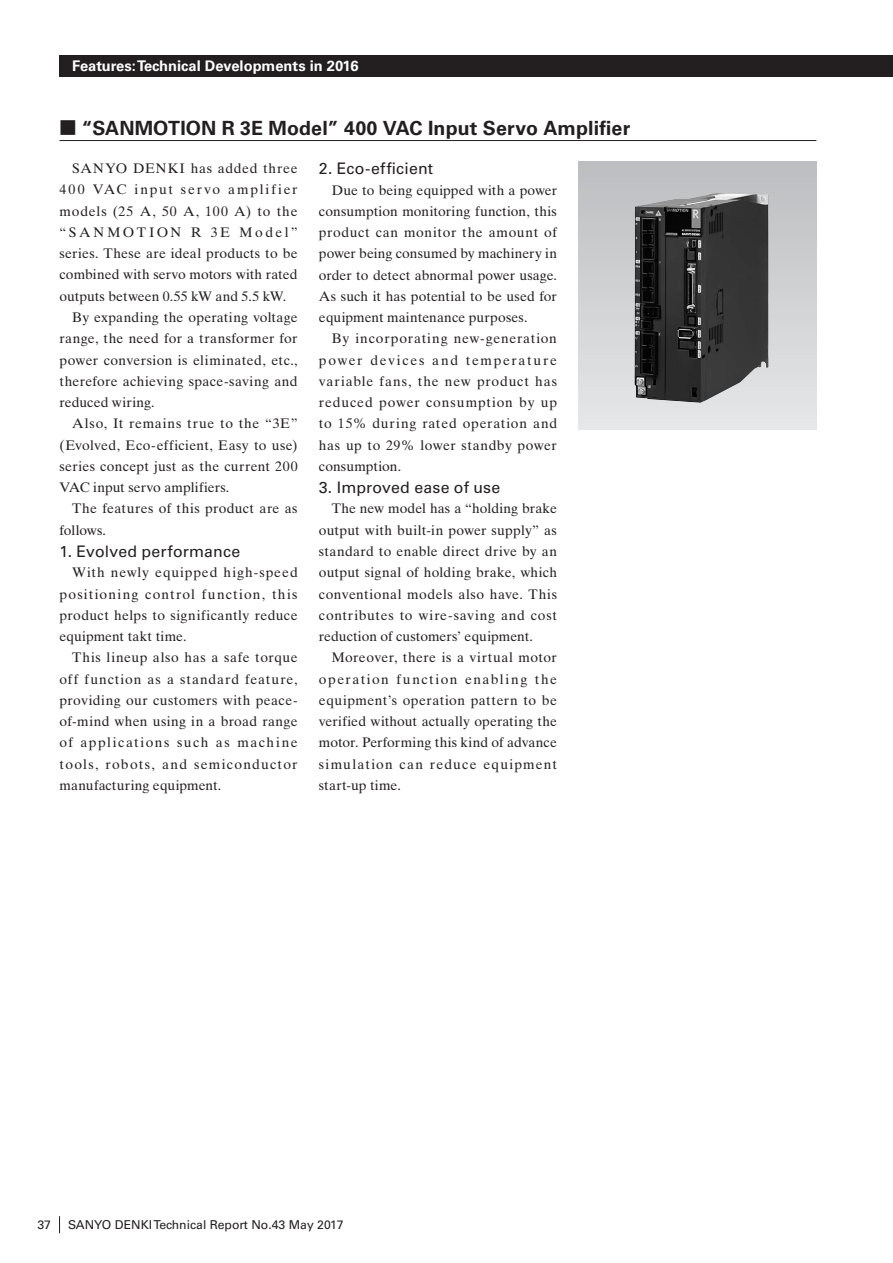
<style>
.page{position:relative;width:893px;height:1263px;background:#fff}
.page>*{position:absolute;margin:0;border:0;box-sizing:border-box;transform-origin:0 0}
.t1{font:700 19.5px "Univers";letter-spacing:.005em;color:#231f20}
.t2{font:15.9px "Univers";letter-spacing:.015em;color:#231f20}
.t3{font:700 14.7px "Univers";color:#fff}
.t4{font:13.8px/21.3px "Times Ten";letter-spacing:.025em;color:#231f20;text-align:justify}
.t5{font:13.8px "Times Ten";letter-spacing:.055em;color:#231f20}
.t6{font:13.8px "Times Ten";letter-spacing:-.005em;color:#231f20}
.t7{font:13.8px "Times Ten";letter-spacing:.005em;color:#231f20}
.t8{font:13.8px "Times Ten";letter-spacing:.12em;color:#231f20}
.t9{font:13.8px "Times Ten";letter-spacing:.065em;color:#231f20}
.t10{font:13.8px "Times Ten";color:#231f20}
.t11{font:13.8px "Times Ten";letter-spacing:.175em;color:#231f20}
.t12{font:12.15px "Univers";color:#231f20}
.s1{font-family:"Shin Go Pro";font-size:16.95px}
</style>
<div class="page">
<svg style="left:59px;top:1216px;width:1px;height:17px"></svg>
<div style="left:578px;top:162px;width:238px;height:267px;background:linear-gradient(to bottom,#bdbec0,#e6e7e9)"></div>
<img style="left:634px;top:193px;width:135px;height:210px">
<div style="left:60px;top:55px;width:833px;height:22px;background:#231f20"></div>
<hr style="left:60px;top:140px;width:756px;height:1px;background:#231f20">
<p class="t3" style="left:72px;top:58px;width:288px">Features:Technical Developments in 2016</p>
<h1 class="t1" style="left:60px;top:117px;width:572px"><span class="s1">■</span> “SANMOTION R 3E Model” 400 VAC Input Servo Amplifier</h1>
<p class="t5" style="left:72px;top:160px;width:227px">SANYO DENKI has added three</p>
<p class="t8" style="left:60px;top:182px;width:240px">400 VAC input servo amplifier</p>
<p class="t9" style="left:60px;top:203px;width:240px">models (25 A, 50 A, 100 A) to the</p>
<p class="t11" style="left:60px;top:224px;width:240px">“SANMOTION R 3E Model”</p>
<p class="t4" style="left:60px;top:243px;width:240px">series. These are ideal products to be</p>
<p class="t7" style="left:60px;top:267px;width:240px">combined with servo motors with rated</p>
<p class="t6" style="left:60px;top:288px;width:228px">outputs between 0.55 kW and 5.5 kW.</p>
<p class="t4" style="left:72px;top:307px;width:227px">By expanding the operating voltage</p>
<p class="t4" style="left:60px;top:328px;width:240px">range, the need for a transformer for</p>
<p class="t4" style="left:60px;top:349px;width:240px">power conversion is eliminated, etc.,</p>
<p class="t4" style="left:60px;top:370px;width:240px">therefore achieving space-saving and</p>
<p class="t4" style="left:60px;top:392px;width:97px">reduced wiring.</p>
<p class="t5" style="left:72px;top:415px;width:227px">Also, It remains true to the “3E”</p>
<p class="t4" style="left:60px;top:434px;width:240px">(Evolved, Eco-efficient, Easy to use)</p>
<p class="t4" style="left:60px;top:455px;width:240px">series concept just as the current 200</p>
<p class="t10" style="left:60px;top:479px;width:171px">VAC input servo amplifiers.</p>
<p class="t4" style="left:72px;top:498px;width:227px">The features of this product are as</p>
<p class="t6" style="left:60px;top:522px;width:48px">follows.</p>
<p class="t2" style="left:60px;top:542px;width:182px">1. Evolved performance</p>
<p class="t4" style="left:60px;top:562px;width:240px;text-indent:13px">With newly equipped high-speed positioning control function, this product helps to significantly reduce equipment takt time.</p>
<p class="t4" style="left:60px;top:647px;width:240px;text-indent:13px">This lineup also has a safe torque off function as a standard feature, providing our customers with peace&shy;of-mind when using in a broad range of applications such as machine tools, robots, and semiconductor manufacturing equipment.</p>
<p class="t2" style="left:319px;top:159px;width:116px">2. Eco-efficient</p>
<p class="t4" style="left:319px;top:179px;width:240px;text-indent:13px">Due to being equipped with a power consumption monitoring function, this product can monitor the amount of power being consumed by machinery in order to detect abnormal power usage.<br>As such it has potential to be used for equipment maintenance purposes.</p>
<p class="t4" style="left:319px;top:328px;width:240px;text-indent:13px">By incorporating new-generation power devices and temperature variable fans, the new product has reduced power consumption by up to 15% during rated operation and has up to 29% lower standby power consumption.</p>
<p class="t2" style="left:319px;top:478px;width:183px">3. Improved ease of use</p>
<p class="t4" style="left:319px;top:498px;width:240px;text-indent:13px">The new model has a “holding brake output with built-in power supply” as standard to enable direct drive by an output signal of holding brake, which conventional models also have. This contributes to wire-saving and cost reduction of customers’ equipment.</p>
<p class="t4" style="left:319px;top:647px;width:240px;text-indent:13px">Moreover, there is a virtual motor operation function enabling the equipment’s operation pattern to be verified without actually operating the motor. Performing this kind of advance simulation can reduce equipment start-up time.</p>
<p class="t12" style="left:37px;top:1218px;width:15px">37</p>
<p class="t12" style="left:68px;top:1218px;width:277px">SANYO DENKITechnical Report No.43 May 2017</p>
</div>
